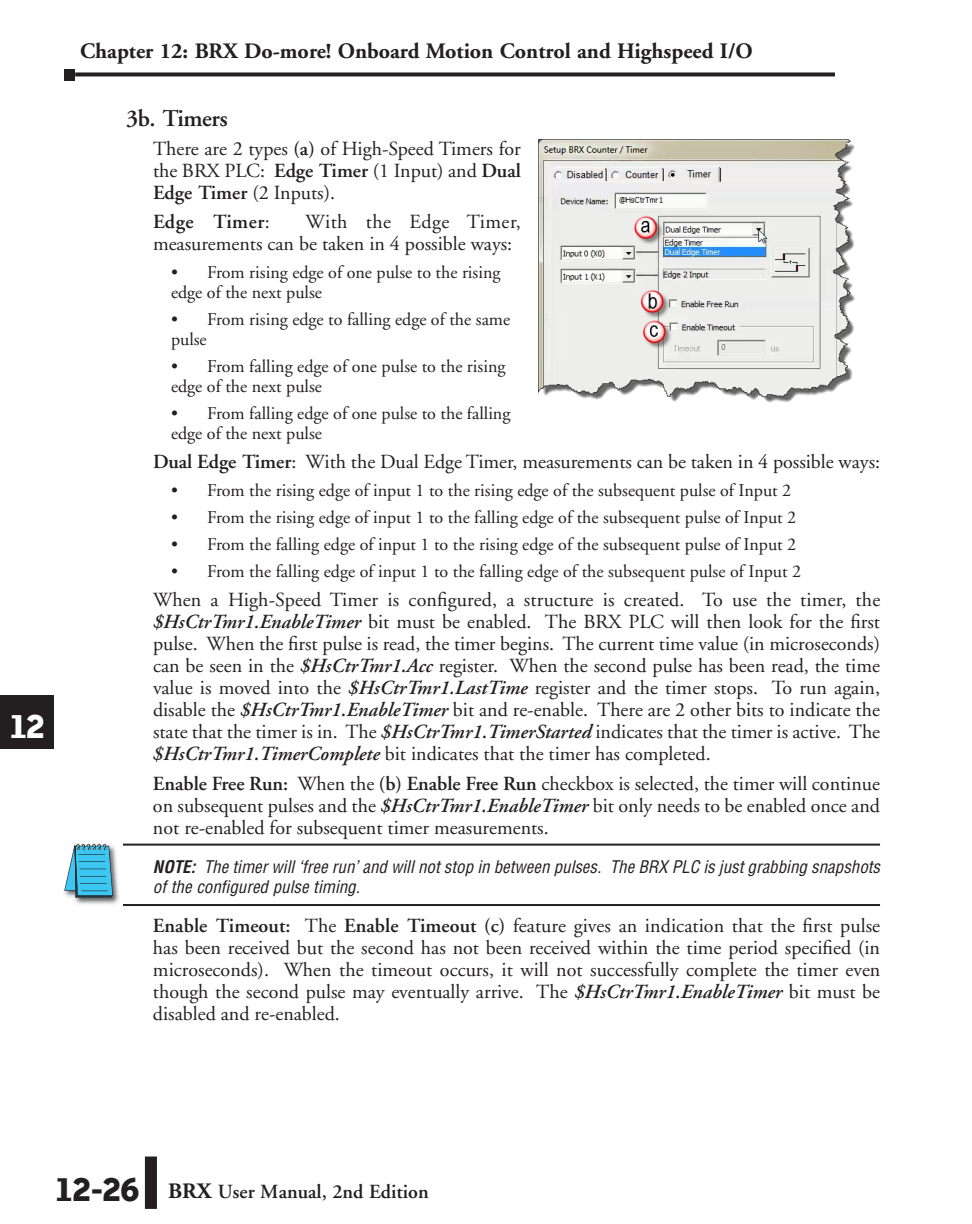
<style>
.page{position:relative;width:972px;height:1224px;background:#fff}
.page>*{position:absolute;margin:0;border:0;box-sizing:border-box;transform-origin:0 0}
.t1{font:700 40px "Bailey Sans ITC";color:#fff}
.SubSubHead{font:600 24px "Adobe Garamond";letter-spacing:-.02em;color:#231f20}
.t2{font:700 22px "Adobe Garamond";color:#231f20}
.Body{font:20px/22px "Adobe Garamond";color:#231f20;text-align:justify}
.Body-2{font:600 20px "Adobe Garamond";color:#231f20}
.Body-3{font:600 20px "Adobe Garamond";letter-spacing:.025em;color:#231f20}
.Body_bullet{font:18px/20px "Adobe Garamond";color:#231f20}
.Note{font:italic condensed 17px/20.4px "Helvetica";color:#231f20}
.s1{font-weight:600}
.s2{font-weight:400}
.s3{font-weight:600;font-style:italic}
.s4{font-weight:700}
.s5{font-family:"Bailey Sans ITC";font-weight:700;font-size:39.8px}
.s6{font-weight:700;font-size:22px}
</style>
<div class="page">
<svg style="left:75px;top:72px;width:760px;height:4px;background:#3d393a"></svg>
<div style="left:64px;top:69px;width:11px;height:11px;background:#231f20"></div>
<div style="left:145px;top:1157px;width:12px;height:52px;background:#231f20"></div>
<div style="left:0;top:695px;width:54px;height:54px;background:#231f20"></div>
<hr style="left:123px;top:844px;width:757px;height:2px;background:#231f20">
<hr style="left:123px;top:904px;width:757px;height:2px;background:#231f20">
<img style="left:539px;top:140px;width:316px;height:263px">
<img style="left:74px;top:843px;width:45px;height:62px">
<svg style="left:64px;top:844px;width:49px;height:54px;background:#56b1cf"></svg>
<h1 class="t1" style="left:8px;top:704px;width:39px">12</h1>
<p class="t2" style="left:80px;top:39px;width:674px">Chapter 12: BRX Do-more! Onboard Motion Control and Highspeed I/O</p>
<p class="SubSubHead" style="left:126px;top:105px;width:103px">3b. Timers</p>
<p class="Body" style="left:153px;top:138px;width:369px">There are 2 types <span class="s1">(a)</span> of High-Speed Timers for the BRX PLC: <span class="s1">Edge Timer</span> (1 Input) and <span class="s1">Dual Edge Timer</span> (2 Inputs).</p>
<p class="Body-3" style="left:153px;top:211px;width:118px">Edge Timer<span class="s2">:</span></p>
<p class="Body" style="left:153px;top:211px;width:369px;text-indent:153px">With the Edge Timer, measurements can be taken in 4 possible ways:</p>
<p class="Body_bullet" style="left:171px;top:262px;width:331px">• From rising edge of one pulse to the rising edge of the next pulse</p>
<p class="Body_bullet" style="left:171px;top:309px;width:341px">• From rising edge to falling edge of the same pulse</p>
<p class="Body_bullet" style="left:171px;top:357px;width:336px">• From falling edge of one pulse to the rising edge of the next pulse</p>
<p class="Body_bullet" style="left:171px;top:404px;width:341px">• From falling edge of one pulse to the falling edge of the next pulse</p>
<p class="Body" style="left:153px;top:451px;width:729px"><span class="s1">Dual Edge Timer</span>: With the Dual Edge Timer, measurements can be taken in 4 possible ways:</p>
<p class="Body_bullet" style="left:171px;top:480px;width:622px">• From the rising edge of input 1 to the rising edge of the subsequent pulse of Input 2</p>
<p class="Body_bullet" style="left:171px;top:507px;width:627px">• From the rising edge of input 1 to the falling edge of the subsequent pulse of Input 2</p>
<p class="Body_bullet" style="left:171px;top:535px;width:627px">• From the falling edge of input 1 to the rising edge of the subsequent pulse of Input 2</p>
<p class="Body_bullet" style="left:171px;top:562px;width:632px">• From the falling edge of input 1 to the falling edge of the subsequent pulse of Input 2</p>
<p class="Body" style="left:153px;top:589px;width:729px">When a High-Speed Timer is configured, a structure is created. To use the timer, the <span class="s3">$HsCtrTmr1.EnableTimer</span> bit must be enabled. The BRX PLC will then look for the first pulse. When the first pulse is read, the timer begins. The current time value (in microseconds) can be seen in the <span class="s3">$HsCtrTmr1.Acc</span> register. When the second pulse has been read, the time value is moved into the <span class="s3">$HsCtrTmr1.LastTime</span> register and the timer stops. To run again, disable the <span class="s3">$HsCtrTmr1.EnableTimer</span> bit and re-enable. There are 2 other bits to indicate the state that the timer is in. The <span class="s3">$HsCtrTmr1.TimerStarted</span> indicates that the timer is active. The <span class="s3">$HsCtrTmr1.TimerComplete</span> bit indicates that the timer has completed.</p>
<p class="Body" style="left:153px;top:773px;width:729px"><span class="s1">Enable Free Run:</span> When the <span class="s1">(b) Enable Free Run</span> checkbox is selected, the timer will continue on subsequent pulses and the <span class="s3">$HsCtrTmr1.EnableTimer</span> bit only needs to be enabled once and not re-enabled for subsequent timer measurements.</p>
<p class="Note" style="left:153px;top:856px;width:729px"><span class="s4">NOTE:</span> The timer will ‘free run’ and will not stop in between pulses. The BRX PLC is just grabbing snapshots of the configured pulse timing.</p>
<p class="Body" style="left:153px;top:915px;width:729px"><span class="s1">Enable Timeout:</span> The <span class="s1">Enable Timeout (c)</span> feature gives an indication that the first pulse has been received but the second has not been received within the time period specified (in microseconds). When the timeout occurs, it will not successfully complete the timer even though the second pulse may eventually arrive. The <span class="s3">$HsCtrTmr1.EnableTimer</span> bit must be disabled and re-enabled.</p>
<p class="Body-2" style="left:54px;top:1181px;width:376px"><span class="s5">12-26</span> <span class="s6">BRX</span> User Manual, 2nd Edition</p>
</div>
